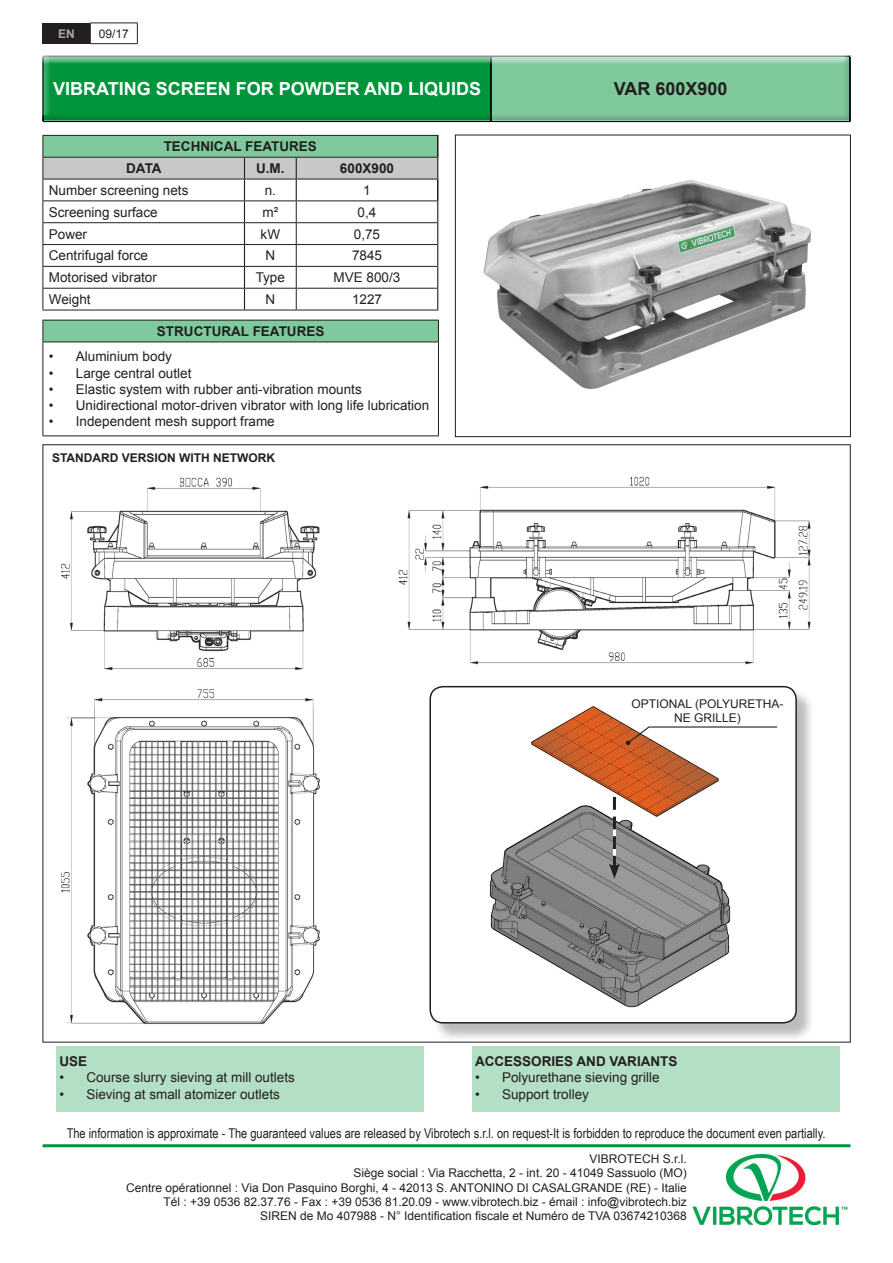
<style>
.page{position:relative;width:893px;height:1263px;background:#fff}
.page>*{position:absolute;margin:0;border:0;box-sizing:border-box;transform-origin:0 0}
.t1{font:700 18px "Arial";color:#fff}
.t2{font:700 18px "Arial";color:#231f20}
.Tabella{font:13.5px "Arial";color:#231f20}
.t3{font:13.5px "Arial Narrow";color:#231f20}
.Tabella-2{font:700 13.5px "Arial";color:#231f20}
.Testo_TABULATO{font:700 13.5px "Arial";color:#231f20}
.Testo{font:13.5px "Arial";color:#231f20}
.Tabella-3{font:12px/14.4px "Arial";color:#231f20;text-align:right}
.Tabella-4{font:700 12px "Arial";color:#231f20}
.t4{font:700 12px "Arial";color:#a8a9ad}
</style>
<div class="page">
<hr style="left:43px;top:1144px;width:807px;height:3px;background:#00943b">
<div style="left:43px;top:23px;width:47px;height:21px;background:#231f20"></div>
<hr style="left:90px;top:23px;width:48px;height:1px;background:#231f20">
<svg style="left:90px;top:23px;width:1px;height:20px"></svg>
<svg style="left:137px;top:23px;width:1px;height:20px"></svg>
<hr style="left:90px;top:43px;width:48px;height:1px;background:#231f20">
<img style="left:692px;top:1153px;width:156px;height:73px">
<div style="left:40px;top:54px;width:820px;height:74px;background:#c7c8ca;opacity:.75"></div>
<div style="left:43px;top:320px;width:395px;height:22px;background:#80c99d"></div>
<hr style="left:43px;top:320px;width:396px;height:1px;background:#231f20">
<svg style="left:43px;top:320px;width:1px;height:22px"></svg>
<svg style="left:438px;top:320px;width:1px;height:22px"></svg>
<hr style="left:43px;top:342px;width:396px;height:1px;background:#231f20">
<hr style="left:43px;top:342px;width:1px;height:93px;background:#231f20">
<hr style="left:438px;top:342px;width:1px;height:93px;background:#231f20">
<hr style="left:43px;top:435px;width:396px;height:1px;background:#231f20">
<div style="left:56px;top:1046px;width:368px;height:65px;background:#b3dfc4"></div>
<hr style="left:43px;top:135px;width:201px;height:1px;background:#231f20">
<hr style="left:244px;top:135px;width:52px;height:1px;background:#231f20">
<hr style="left:296px;top:135px;width:142px;height:1px;background:#231f20">
<svg style="left:43px;top:136px;width:395px;height:174px"></svg>
<hr style="left:43px;top:310px;width:201px;height:1px;background:#231f20">
<hr style="left:244px;top:310px;width:52px;height:1px;background:#231f20">
<hr style="left:296px;top:310px;width:142px;height:1px;background:#231f20">
<img style="left:61px;top:477px;width:259px;height:547px">
<img style="left:398px;top:476px;width:413px;height:189px">
<div style="left:472px;top:1046px;width:367px;height:65px;background:#b3dfc4"></div>
<img style="left:483px;top:180px;width:328px;height:209px">
<div style="left:455px;top:135px;width:396px;height:302px;border:1px solid #231f20"></div>
<div style="left:432px;top:688px;width:384px;height:354px;background:#231f20;opacity:.3"></div>
<div style="left:430px;top:687px;width:366px;height:336px;background:#fff;border-radius:13px"></div>
<img style="left:489px;top:706px;width:242px;height:302px">
<div style="left:429px;top:686px;width:368px;height:337px;border:2px solid #231f20;border-radius:13px"></div>
<svg style="left:609px;top:797px;width:11px;height:82px"></svg>
<svg style="left:626px;top:726px;width:152px;height:19px"></svg>
<p class="t4" style="left:58px;top:25px;width:18px">EN</p>
<p class="Tabella-3" style="left:99px;top:26px;width:32px">09/17</p>
<h1 class="t1" style="left:53px;top:77px;width:430px">VIBRATING SCREEN FOR POWDER AND LIQUIDS</h1>
<h1 class="t2" style="left:614px;top:77px;width:115px">VAR 600X900</h1>
<p class="Tabella-2" style="left:164px;top:137px;width:155px">TECHNICAL FEATURES</p>
<p class="Tabella-2" style="left:126px;top:159px;width:37px">DATA</p>
<p class="Tabella-2" style="left:256px;top:159px;width:30px">U.M.</p>
<p class="Tabella-2" style="left:340px;top:159px;width:56px">600X900</p>
<p class="Tabella" style="left:49px;top:181px;width:141px">Number screening nets</p>
<p class="Tabella" style="left:265px;top:181px;width:13px">n.</p>
<p class="Tabella" style="left:363px;top:181px;width:9px">1</p>
<p class="Tabella" style="left:49px;top:203px;width:110px">Screening surface</p>
<p class="Tabella" style="left:262px;top:203px;width:17px">m²</p>
<p class="Testo" style="left:358px;top:203px;width:20px">0,4</p>
<p class="Tabella" style="left:49px;top:225px;width:40px">Power</p>
<p class="Tabella" style="left:261px;top:225px;width:21px">kW</p>
<p class="Testo" style="left:354px;top:225px;width:28px">0,75</p>
<p class="Tabella" style="left:49px;top:247px;width:101px">Centrifugal force</p>
<p class="Tabella" style="left:265px;top:247px;width:11px">N</p>
<p class="Testo" style="left:352px;top:247px;width:32px">7845</p>
<p class="Tabella" style="left:49px;top:269px;width:110px">Motorised vibrator</p>
<p class="Tabella" style="left:256px;top:269px;width:31px">Type</p>
<p class="Testo" style="left:334px;top:269px;width:68px">MVE 800/3</p>
<p class="Tabella" style="left:49px;top:290px;width:43px">Weight</p>
<p class="Tabella" style="left:265px;top:290px;width:11px">N</p>
<p class="Testo" style="left:352px;top:290px;width:32px">1227</p>
<p class="Tabella-2" style="left:157px;top:322px;width:169px">STRUCTURAL FEATURES</p>
<p class="Tabella" style="left:49px;top:348px;width:125px">• Aluminium body</p>
<p class="Tabella" style="left:49px;top:364px;width:144px">• Large central outlet</p>
<p class="Tabella" style="left:49px;top:380px;width:314px">• Elastic system with rubber anti-vibration mounts</p>
<p class="Tabella" style="left:49px;top:396px;width:382px">• Unidirectional motor-driven vibrator with long life lubrication</p>
<p class="Tabella" style="left:49px;top:413px;width:227px">• Independent mesh support frame</p>
<p class="Tabella-4" style="left:52px;top:450px;width:225px">STANDARD VERSION WITH NETWORK</p>
<p class="Testo_TABULATO" style="left:59px;top:1052px;width:29px">USE</p>
<p class="Tabella" style="left:59px;top:1069px;width:237px">• Course slurry sieving at mill outlets</p>
<p class="Tabella" style="left:59px;top:1085px;width:222px">• Sieving at small atomizer outlets</p>
<p class="Tabella-3" style="left:631px;top:697px;width:154px;text-align:center">OPTIONAL (POLYURETHA-<br>NE GRILLE)</p>
<p class="Testo_TABULATO" style="left:475px;top:1052px;width:204px">ACCESSORIES AND VARIANTS</p>
<p class="Tabella" style="left:475px;top:1069px;width:186px">• Polyurethane sieving grille</p>
<p class="Tabella" style="left:475px;top:1085px;width:116px">• Support trolley</p>
<p class="t3" style="left:67px;top:1123px;width:760px">The information is approximate - The guaranteed values are released by Vibrotech s.r.l. on request-It is forbidden to reproduce the document even partially.</p>
<p class="Tabella-3" style="left:126px;top:1151px;width:562px">VIBROTECH S.r.l.<br>Siège social : Via Racchetta, 2 - int. 20 - 41049 Sassuolo (MO)<br>Centre opérationnel : Via Don Pasquino Borghi, 4 - 42013 S. ANTONINO DI CASALGRANDE (RE) - Italie Tél : +39 0536 82.37.76 - Fax : +39 0536 81.20.09 - www.vibrotech.biz - émail : info@vibrotech.biz SIREN de Mo 407988 - N° Identification fiscale et Numéro de TVA 03674210368</p>
</div>
